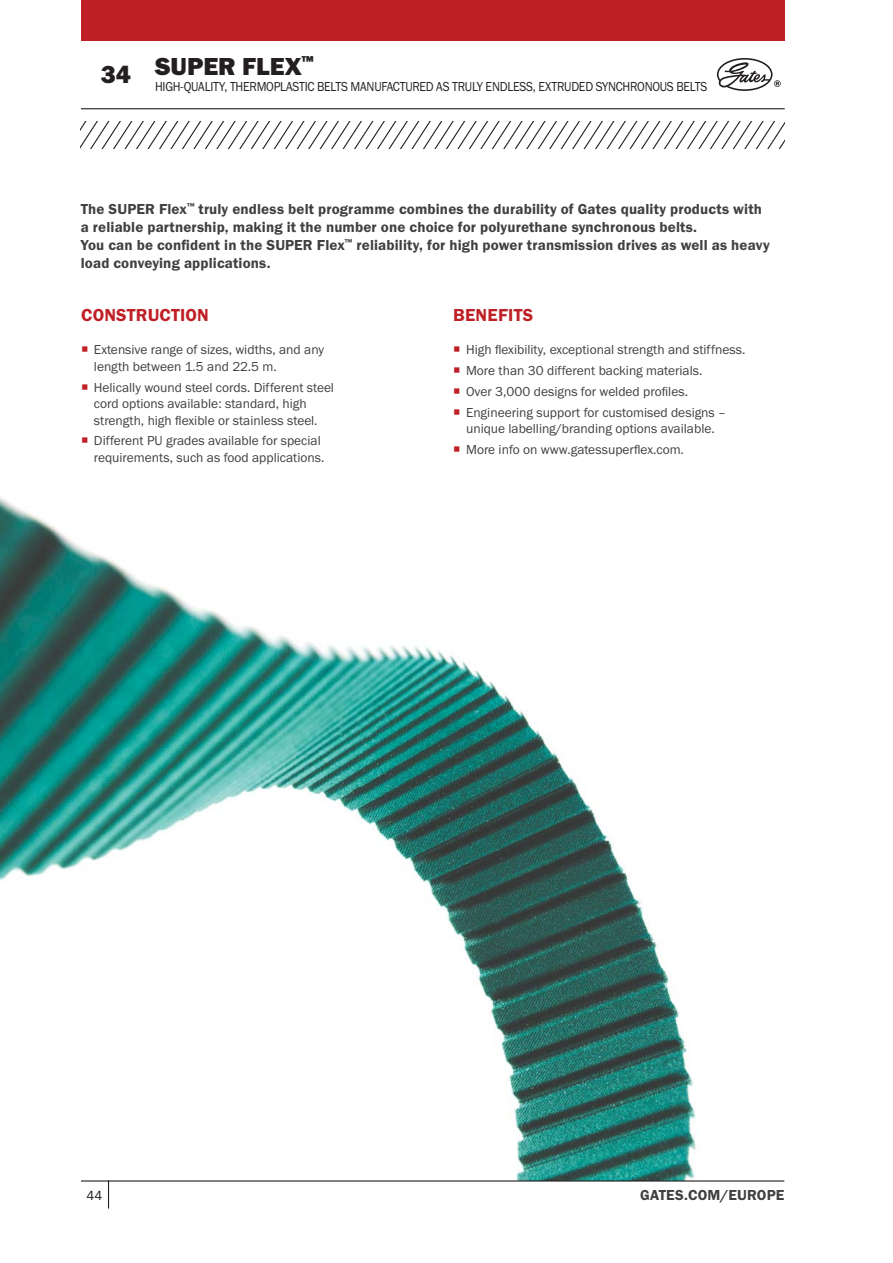
<style>
.page{position:relative;width:893px;height:1263px;background:#fff}
.page>*{position:absolute;margin:0;border:0;box-sizing:border-box;transform-origin:0 0}
.t1{font:25.5px "Franklin Gothic URW Hea";color:#231f20}
.t2{font:18px "Franklin Gothic URW Dem";letter-spacing:.01em;color:#bf2026}
.t3{font:15px/18px "Franklin Gothic URW Dem";letter-spacing:.01em;color:#404041}
.t4{font:13.5px/16.5px "Franklin Gothic URW Boo";color:#404041}
.t5{font:13.5px "Franklin Gothic URW Boo";letter-spacing:-.02em;color:#231f20;scale:.9 1}
.t6{font:13.5px "Franklin Gothic URW Boo";letter-spacing:-.02em;color:#231f20}
</style>
<div class="page">
<img style="left:0;top:497px;width:697px;height:683px">
<div style="left:81px;top:0;width:704px;height:41px;background:#bf2026"></div>
<svg style="left:108px;top:1182px;width:1px;height:27px"></svg>
<hr style="left:81px;top:1180px;width:703px;height:2px;background:#231f20">
<svg style="left:81px;top:122px;width:704px;height:27px"></svg>
<hr style="left:81px;top:108px;width:704px;height:1px;background:#231f20">
<svg style="left:717px;top:58px;width:64px;height:33px"></svg>
<h1 class="t1" style="left:101px;top:50px;width:214px">34 SUPER FLEX<sup>™</sup></h1>
<p class="t5" style="left:155px;top:81px;width:615px">HIGH-QUALITY, THERMOPLASTIC BELTS MANUFACTURED AS TRULY ENDLESS, EXTRUDED SYNCHRONOUS BELTS</p>
<p class="t3" style="left:81px;top:201px;width:690px">The SUPER Flex<sup>™</sup> truly endless belt programme combines the durability of Gates quality products with a reliable partnership, making it the number one choice for polyurethane synchronous belts.<br>You can be confident in the SUPER Flex<sup>™</sup> reliability, for high power transmission drives as well as heavy load conveying applications.</p>
<h2 class="t2" style="left:81px;top:308px;width:129px">CONSTRUCTION</h2>
<p class="t4" style="left:94px;top:342px;width:231px">Extensive range of sizes, widths, and any length between 1.5 and 22.5 m.</p>
<p class="t4" style="left:94px;top:380px;width:242px">Helically wound steel cords. Different steel cord options available: standard, high strength, high flexible or stainless steel.</p>
<p class="t4" style="left:94px;top:433px;width:232px">Different PU grades available for special requirements, such as food applications.</p>
<h2 class="t2" style="left:453px;top:308px;width:81px">BENEFITS</h2>
<p class="t4" style="left:466px;top:340px;width:281px;line-height:20.7px">High flexibility, exceptional strength and stiffness.<br>More than 30 different backing materials.<br>Over 3,000 designs for welded profiles.<br>Engineering support for customised designs –</p>
<p class="t4" style="left:466px;top:419px;width:250px;line-height:20.7px">unique labelling/branding options available.<br>More info on www.gatessuperflex.com.</p>
<p class="t6" style="left:87px;top:1190px;width:17px">44</p>
<p class="t3" style="left:640px;top:1187px;width:145px">GATES.COM/EUROPE</p>
</div>
